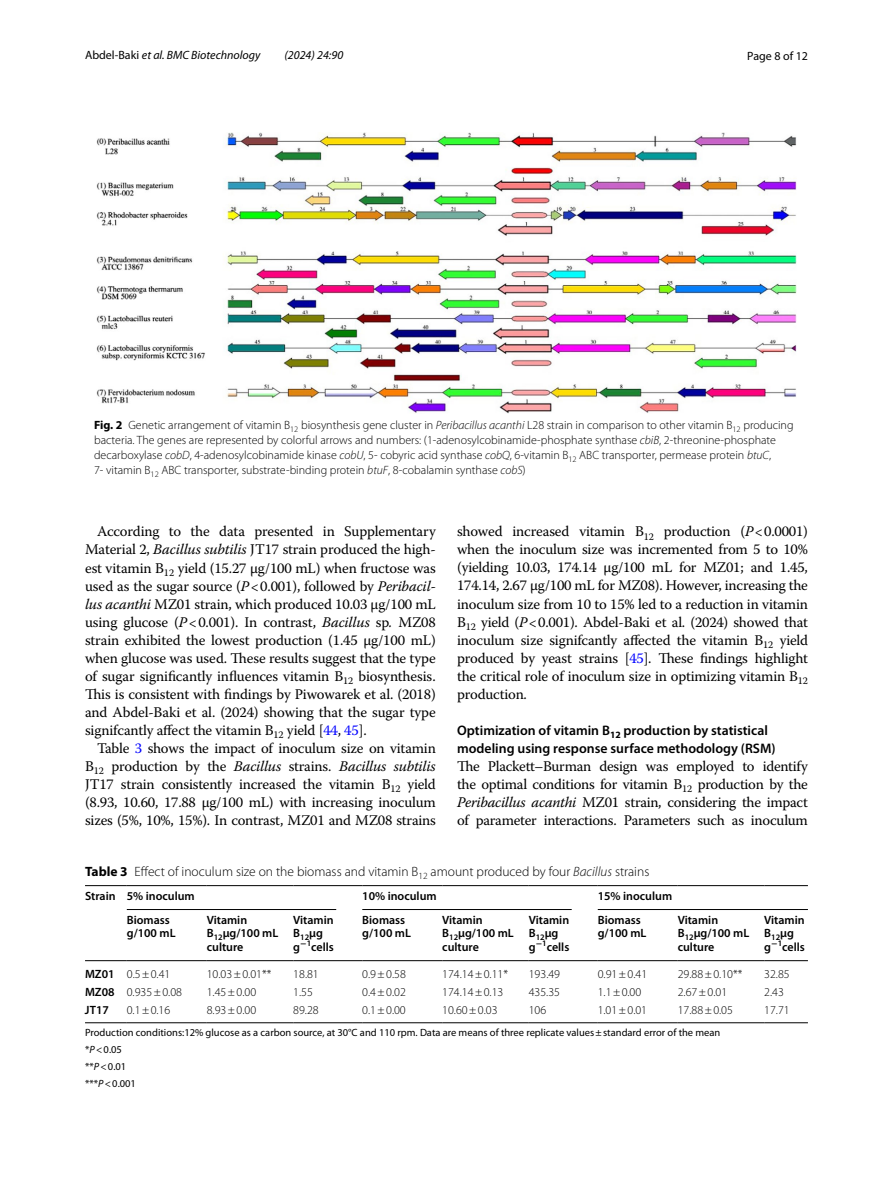
<style>
.page{position:relative;width:893px;height:1187px;background:#fff}
.page>*{position:absolute;margin:0;border:0;box-sizing:border-box;transform-origin:0 0}
.t1{font:14.7px/18px "Warnock Pro";letter-spacing:-.015em;color:#000;text-align:justify}
.t2{font:600 13.8px/18px "Myriad Pro";color:#000}
.t3{font:300 13.5px "Myriad Pro";color:#000}
.t4{font:300 12px/15px "Myriad Pro";color:#000}
.t5{font:600 12px/13.5px "Myriad Pro";color:#000}
.t6{font:italic 12px "Myriad Pro";color:#000}
.t7{font:12px "Myriad Pro";color:#000}
.t8{font:10.5px/17px "Myriad Pro";color:#000}
.s1{font-style:normal}
.s2{font-weight:700}
.s3{font-style:italic}
.s4{color:#00f}
.s5{font-weight:600}
</style>
<div class="page">
<img style="left:96px;top:133px;width:701px;height:281px">
<hr style="left:85px;top:885px;width:42px;height:1px;background:#000">
<hr style="left:85px;top:960px;width:42px;height:1px;background:#000">
<hr style="left:127px;top:885px;width:80px;height:1px;background:#000">
<hr style="left:207px;top:885px;width:86px;height:1px;background:#000">
<hr style="left:293px;top:885px;width:69px;height:1px;background:#000">
<hr style="left:362px;top:885px;width:80px;height:1px;background:#000">
<hr style="left:442px;top:885px;width:87px;height:1px;background:#000">
<hr style="left:529px;top:885px;width:69px;height:1px;background:#000">
<hr style="left:598px;top:885px;width:80px;height:1px;background:#000">
<hr style="left:678px;top:885px;width:86px;height:1px;background:#000">
<hr style="left:764px;top:885px;width:44px;height:1px;background:#000">
<hr style="left:127px;top:960px;width:80px;height:1px;background:#000">
<hr style="left:207px;top:960px;width:86px;height:1px;background:#000">
<hr style="left:293px;top:960px;width:69px;height:1px;background:#000">
<hr style="left:362px;top:960px;width:80px;height:1px;background:#000">
<hr style="left:442px;top:960px;width:87px;height:1px;background:#000">
<hr style="left:529px;top:960px;width:69px;height:1px;background:#000">
<hr style="left:598px;top:960px;width:80px;height:1px;background:#000">
<hr style="left:678px;top:960px;width:86px;height:1px;background:#000">
<hr style="left:764px;top:960px;width:44px;height:1px;background:#000">
<hr style="left:85px;top:1022px;width:42px;height:1px;background:#000">
<hr style="left:127px;top:1022px;width:80px;height:1px;background:#000">
<hr style="left:207px;top:1022px;width:86px;height:1px;background:#000">
<hr style="left:293px;top:1022px;width:69px;height:1px;background:#000">
<hr style="left:362px;top:1022px;width:80px;height:1px;background:#000">
<hr style="left:442px;top:1022px;width:87px;height:1px;background:#000">
<hr style="left:529px;top:1022px;width:69px;height:1px;background:#000">
<hr style="left:598px;top:1022px;width:80px;height:1px;background:#000">
<hr style="left:678px;top:1022px;width:86px;height:1px;background:#000">
<hr style="left:764px;top:1022px;width:44px;height:1px;background:#000">
<hr style="left:127px;top:909px;width:209px;height:1px;background:#000">
<hr style="left:362px;top:909px;width:210px;height:1px;background:#000">
<hr style="left:598px;top:909px;width:210px;height:1px;background:#000">
<p class="t6" style="left:85px;top:48px;width:177px"><span class="s1">Abdel‑Baki</span> et al. BMC Biotechnology</p>
<p class="t6" style="left:284px;top:48px;width:60px">(2024) 24:90</p>
<p class="t7" style="left:747px;top:48px;width:62px">Page 8 of 12</p>
<p class="t4" style="left:94px;top:418px;width:701px"><span class="s2">Fig. 2</span> Genetic arrangement of vitamin B<sub>12</sub> biosynthesis gene cluster in <span class="s3">Peribacillus acanthi</span> L28 strain in comparison to other vitamin B<sub>12</sub> producing bacteria. The genes are represented by colorful arrows and numbers: (1-adenosylcobinamide-phosphate synthase <span class="s3">cbiB</span>, 2-threonine-phosphate decarboxylase <span class="s3">cobD</span>, 4-adenosylcobinamide kinase <span class="s3">cobU</span>, 5- cobyric acid synthase <span class="s3">cobQ</span>, 6-vitamin B<sub>12</sub> ABC transporter, permease protein <span class="s3">btuC</span>,<br>7- vitamin B<sub>12</sub> ABC transporter, substrate-binding protein <span class="s3">btuF</span>, 8-cobalamin synthase <span class="s3">cobS</span>)</p>
<p class="t1" style="left:85px;top:522px;width:352px;text-indent:12px">According to the data presented in Supplementary Material 2, <span class="s3">Bacillus subtilis</span> JT17 strain produced the high&shy;est vitamin B<sub>12</sub> yield (15.27 µg/100 mL) when fructose was used as the sugar source (<span class="s3">P</span>&lt;0.001), followed by <span class="s3">Peribacil&shy;lus acanthi</span> MZ01 strain, which produced 10.03 µg/100 mL using glucose (<span class="s3">P</span>&lt;0.001). In contrast, <span class="s3">Bacillus</span> sp<span class="s3">.</span> MZ08 strain exhibited the lowest production (1.45 µg/100 mL) when glucose was used. These results suggest that the type of sugar significantly influences vitamin B<sub>12</sub> biosynthesis.<br>This is consistent with findings by Piwowarek et al. (2018) and Abdel-Baki et al. (2024) showing that the sugar type signifcantly affect the vitamin B<sub>12</sub> yield [<span class="s4">44</span>, <span class="s4">45</span>].</p>
<p class="t1" style="left:85px;top:738px;width:352px;text-indent:12px">Table <span class="s4">3</span> shows the impact of inoculum size on vitamin B<sub>12</sub> production by the <span class="s3">Bacillus</span> strains. <span class="s3">Bacillus subtilis </span>JT17 strain consistently increased the vitamin B<sub>12</sub> yield (8.93, 10.60, 17.88 µg/100 mL) with increasing inoculum sizes (5%, 10%, 15%). In contrast, MZ01 and MZ08 strains</p>
<p class="t1" style="left:457px;top:522px;width:352px">showed increased vitamin B<sub>12</sub> production (<span class="s3">P</span>&lt;0.0001) when the inoculum size was incremented from 5 to 10% (yielding 10.03, 174.14 µg/100 mL for MZ01; and 1.45, 174.14, 2.67 µg/100 mL for MZ08). However, increasing the inoculum size from 10 to 15% led to a reduction in vitamin B<sub>12</sub> yield (<span class="s3">P</span>&lt;0.001). Abdel-Baki et al. (2024) showed that inoculum size signifcantly affected the vitamin B<sub>12</sub> yield produced by yeast strains [<span class="s4">45</span>]. These findings highlight the critical role of inoculum size in optimizing vitamin B<sub>12 </sub>production.</p>
<p class="t2" style="left:457px;top:720px;width:320px">Optimization of vitamin B<sub>12</sub> production by statistical modeling using response surface methodology (RSM)</p>
<p class="t1" style="left:457px;top:756px;width:352px">The Plackett–Burman design was employed to identify the optimal conditions for vitamin B<sub>12</sub> production by the <span class="s3">Peribacillus acanthi</span> MZ01 strain, considering the impact of parameter interactions. Parameters such as inoculum</p>
<p class="t3" style="left:85px;top:863px;width:566px"><span class="s2">Table 3</span> Effect of inoculum size on the biomass and vitamin B<sub>12</sub> amount produced by four <span class="s3">Bacillus</span> strains</p>
<p class="t5" style="left:85px;top:888px;width:111px">Strain 5% inoculum</p>
<p class="t5" style="left:362px;top:888px;width:76px">10% inoculum</p>
<p class="t5" style="left:598px;top:888px;width:76px">15% inoculum</p>
<p class="t5" style="left:127px;top:912px;width:50px">Biomass g/100 mL</p>
<p class="t5" style="left:207px;top:912px;width:73px">Vitamin<br>B<sub>12</sub>µg/100 mL culture</p>
<p class="t5" style="left:293px;top:912px;width:42px">Vitamin<br>B<sub>12</sub>µg g<sup>−</sup><sup>1</sup>cells</p>
<p class="t5" style="left:362px;top:912px;width:50px">Biomass g/100 mL</p>
<p class="t5" style="left:442px;top:912px;width:73px">Vitamin<br>B<sub>12</sub>µg/100 mL culture</p>
<p class="t5" style="left:529px;top:912px;width:42px">Vitamin<br>B<sub>12</sub>µg g<sup>−</sup><sup>1</sup>cells</p>
<p class="t5" style="left:598px;top:912px;width:50px">Biomass g/100 mL</p>
<p class="t5" style="left:678px;top:912px;width:73px">Vitamin<br>B<sub>12</sub>µg/100 mL culture</p>
<p class="t5" style="left:764px;top:912px;width:42px">Vitamin<br>B<sub>12</sub>µg g<sup>−</sup><sup>1</sup>cells</p>
<p class="t4" style="left:85px;top:966px;width:87px"><span class="s5">MZ01</span> 0.5±0.41</p>
<p class="t4" style="left:207px;top:966px;width:66px">10.03±0.01**</p>
<p class="t4" style="left:293px;top:966px;width:27px">18.81</p>
<p class="t4" style="left:362px;top:966px;width:45px">0.9±0.58</p>
<p class="t4" style="left:442px;top:966px;width:67px">174.14±0.11*</p>
<p class="t4" style="left:529px;top:966px;width:33px">193.49</p>
<p class="t4" style="left:598px;top:966px;width:51px">0.91±0.41</p>
<p class="t4" style="left:678px;top:966px;width:66px">29.88±0.10**</p>
<p class="t4" style="left:764px;top:966px;width:27px">32.85</p>
<p class="t4" style="left:85px;top:984px;width:99px"><span class="s5">MZ08</span> 0.935±0.08</p>
<p class="t4" style="left:207px;top:984px;width:51px">1.45±0.00</p>
<p class="t4" style="left:293px;top:984px;width:21px">1.55</p>
<p class="t4" style="left:362px;top:984px;width:45px">0.4±0.02</p>
<p class="t4" style="left:442px;top:984px;width:63px">174.14±0.13</p>
<p class="t4" style="left:529px;top:984px;width:33px">435.35</p>
<p class="t4" style="left:598px;top:984px;width:45px">1.1±0.00</p>
<p class="t4" style="left:678px;top:984px;width:51px">2.67±0.01</p>
<p class="t4" style="left:764px;top:984px;width:21px">2.43</p>
<p class="t5" style="left:85px;top:1003px;width:25px">JT17</p>
<p class="t4" style="left:127px;top:1002px;width:45px">0.1±0.16</p>
<p class="t4" style="left:207px;top:1002px;width:51px">8.93±0.00</p>
<p class="t4" style="left:293px;top:1002px;width:27px">89.28</p>
<p class="t4" style="left:362px;top:1002px;width:45px">0.1±0.00</p>
<p class="t4" style="left:442px;top:1002px;width:57px">10.60±0.03</p>
<p class="t4" style="left:529px;top:1002px;width:19px">106</p>
<p class="t4" style="left:598px;top:1002px;width:51px">1.01±0.01</p>
<p class="t4" style="left:678px;top:1002px;width:57px">17.88±0.05</p>
<p class="t4" style="left:764px;top:1002px;width:27px">17.71</p>
<p class="t8" style="left:85px;top:1023px;width:637px">Production conditions:12% glucose as a carbon source, at 30°C and 110 rpm. Data are means of three replicate values±standard error of the mean *<span class="s3">P</span>&lt;0.05<br>**<span class="s3">P</span>&lt;0.01<br>***<span class="s3">P</span>&lt;0.001</p>
</div>
